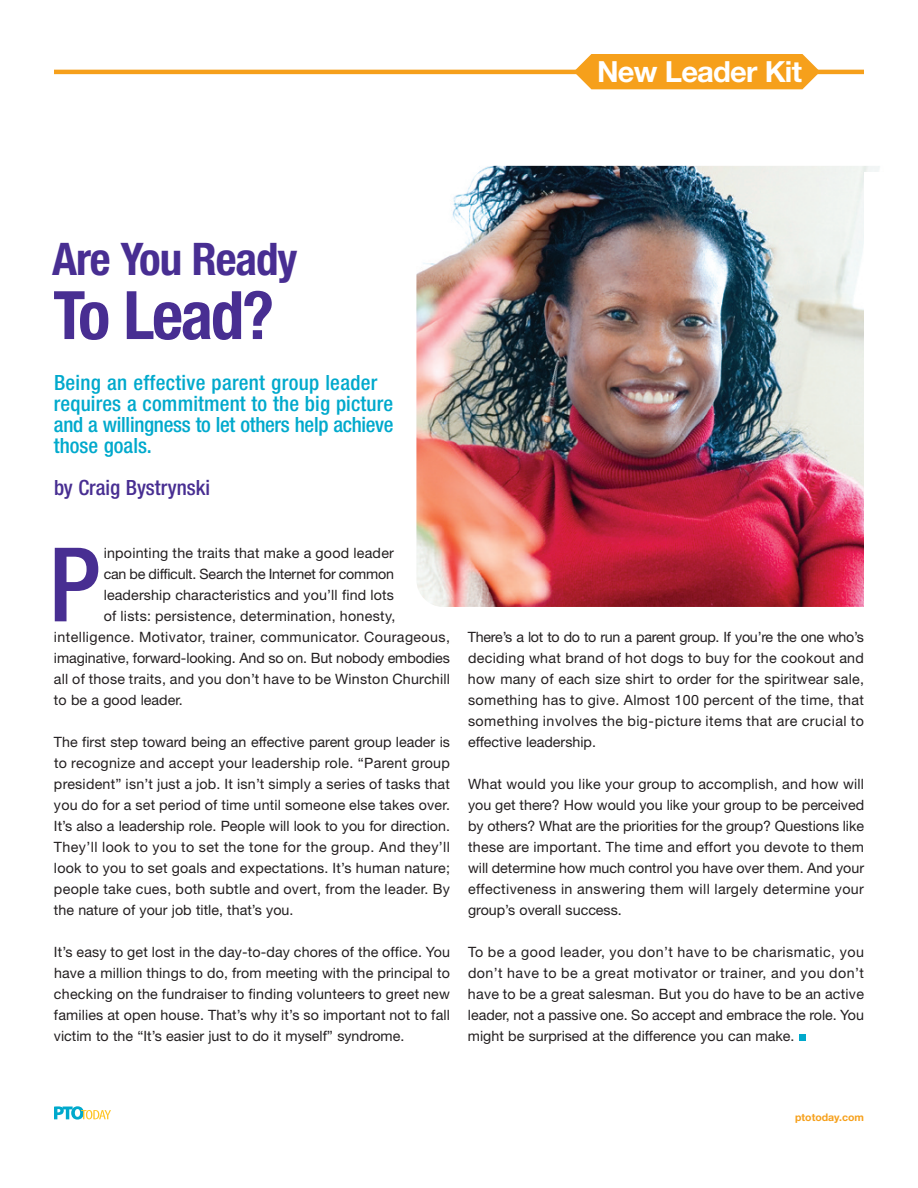
<style>
.page{position:relative;width:918px;height:1188px;background:#fff}
.page>*{position:absolute;margin:0;border:0;box-sizing:border-box;transform-origin:0 0}
.t1{font:500 condensed 102.9px "Helvetica Neue";color:#482e92}
.t2{font:700 condensed 66.9px "Helvetica Neue";letter-spacing:-.035em;color:#482e92}
.t3{font:700 condensed 45px "Helvetica Neue";letter-spacing:-.025em;color:#482e92}
.t4{font:700 29.1px "Helvetica Neue";letter-spacing:-.03em;color:#fff}
.t5{font:500 condensed 21px/21px "Helvetica Neue";letter-spacing:.005em;color:#00a9cc}
.t6{font:500 condensed 21px "Helvetica Neue";color:#482e92}
.t7{font:14.25px/21px "Helvetica Neue";letter-spacing:.01em;color:#231f20;text-align:justify}
.t8{font:14.25px "Helvetica Neue";letter-spacing:.03em;color:#231f20}
.t9{font:14.25px "Helvetica Neue";letter-spacing:-.015em;color:#231f20}
.t10{font:700 10.5px "Helvetica Neue";color:#f6a01b}
</style>
<div class="page">
<div style="left:799px;top:1034px;width:6px;height:7px;background:#00a9cc"></div>
<img style="left:416px;top:166px;width:464px;height:441px">
<div style="left:864px;top:172px;width:47px;height:457px;background:#fff"></div>
<svg style="left:54px;top:1106px;width:57px;height:14px"></svg>
<hr style="left:54px;top:70px;width:810px;height:4px;background:#f6a01b">
<svg style="left:574px;top:54px;width:246px;height:35px"></svg>
<h3 class="t4" style="left:597px;top:61px;width:206px">New Leader Kit</h3>
<h3 class="t3" style="left:52px;top:243px;width:247px">Are You Ready</h3>
<h2 class="t2" style="left:53px;top:291px;width:222px">To Lead?</h2>
<h3 class="t5" style="left:54px;top:374px;width:341px">Being an effective parent group leader requires a commitment to the big picture and a willingness to let others help achieve those goals.</h3>
<h3 class="t6" style="left:54px;top:480px;width:158px">by Craig Bystrynski</h3>
<h1 class="t1" style="left:49px;top:548px;width:53px">P</h1>
<p class="t7" style="left:104px;top:544px;width:292px">inpointing the traits that make a good leader</p>
<p class="t9" style="left:104px;top:569px;width:292px">can be difficult. Search the Internet for common</p>
<p class="t7" style="left:104px;top:586px;width:292px">leadership characteristics and you’ll find lots</p>
<p class="t7" style="left:104px;top:607px;width:293px">of lists: persistence, determination, honesty,</p>
<p class="t8" style="left:54px;top:632px;width:398px">intelligence. Motivator, trainer, communicator. Courageous,</p>
<p class="t7" style="left:54px;top:649px;width:397px">imaginative, forward-looking. And so on. But nobody embodies</p>
<p class="t7" style="left:54px;top:670px;width:398px">all of those traits, and you don’t have to be Winston Churchill</p>
<p class="t7" style="left:54px;top:691px;width:130px">to be a good leader.</p>
<p class="t7" style="left:54px;top:733px;width:398px">The first step toward being an effective parent group leader is to recognize and accept your leadership role. “Parent group president” isn’t just a job. It isn’t simply a series of tasks that you do for a set period of time until someone else takes over.<br>It’s also a leadership role. People will look to you for direction.<br>They’ll look to you to set the tone for the group. And they’ll look to you to set goals and expectations. It’s human nature; people take cues, both subtle and overt, from the leader. By the nature of your job title, that’s you.</p>
<p class="t7" style="left:54px;top:943px;width:398px">It’s easy to get lost in the day-to-day chores of the office. You have a million things to do, from meeting with the principal to checking on the fundraiser to finding volunteers to greet new families at open house. That’s why it’s so important not to fall victim to the “It’s easier just to do it myself” syndrome.</p>
<p class="t7" style="left:468px;top:628px;width:398px">There’s a lot to do to run a parent group. If you’re the one who’s deciding what brand of hot dogs to buy for the cookout and how many of each size shirt to order for the spiritwear sale, something has to give. Almost 100 percent of the time, that something involves the big-picture items that are crucial to effective leadership.</p>
<p class="t7" style="left:468px;top:775px;width:398px">What would you like your group to accomplish, and how will you get there? How would you like your group to be perceived by others? What are the priorities for the group? Questions like these are important. The time and effort you devote to them will determine how much control you have over them. And your effectiveness in answering them will largely determine your group’s overall success.</p>
<p class="t7" style="left:468px;top:943px;width:398px">To be a good leader, you don’t have to be charismatic, you don’t have to be a great motivator or trainer, and you don’t have to be a great salesman. But you do have to be an active leader, not a passive one. So accept and embrace the role. You might be surprised at the difference you can make.</p>
<p class="t10" style="left:795px;top:1114px;width:70px">ptotoday.com</p>
</div>
